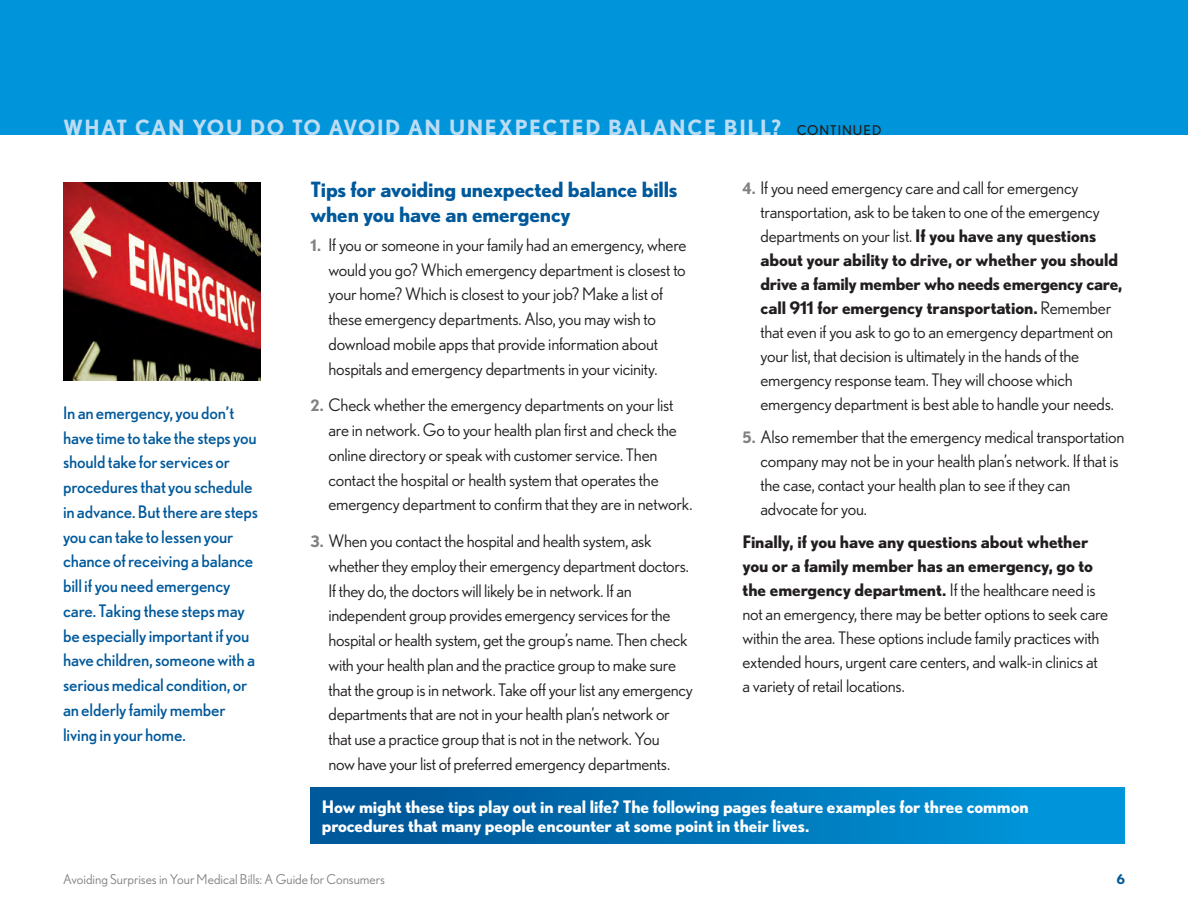
<style>
.page{position:relative;width:1188px;height:918px;background:#fff}
.page>*{position:absolute;margin:0;border:0;box-sizing:border-box;transform-origin:0 0}
.t1{font:700 21px/24.8px "Nobel";letter-spacing:-.01em;color:#00599b}
.t2{font:700 21px "Nobel";letter-spacing:.075em;color:#bcdcf4}
.t3{font:17.25px/24.8px "Nobel";letter-spacing:-.015em;color:#221e1f}
.t4{font:17.25px/24.8px "Nobel";letter-spacing:-.01em;color:#00599b}
.t5{font:700 17.25px/19.5px "Nobel";letter-spacing:-.01em;color:#fff}
.t6{font:13.5px "Nobel";color:#808284}
.t7{font:700 13.5px "Nobel";color:#00599b}
.s1{font-weight:400;font-size:13.5px;color:#221e1f}
.s2{font-weight:700;font-size:15.75px;color:#808284}
.s3{font-weight:700}
</style>
<div class="page">
<div style="left:0;top:0;width:1188px;height:135px;background:#0095da"></div>
<img style="left:63px;top:182px;width:198px;height:198px">
<div style="left:310px;top:788px;width:815px;height:56px;background:linear-gradient(to right,#005192,#0099de)"></div>
<p class="t2" style="left:63px;top:115px;width:820px">WHAT CAN YOU DO TO AVOID AN UNEXPECTED BALANCE BILL? <span class="s1">CONTINUED</span></p>
<p class="t4" style="left:63px;top:400px;width:197px">In an emergency, you don’t have time to take the steps you should take for services or procedures that you schedule in advance. But there are steps you can take to lessen your chance of receiving a balance bill if you need emergency care. Taking these steps may be especially important if you have children, someone with a serious medical condition, or an elderly family member living in your home.</p>
<p class="t1" style="left:310px;top:176px;width:369px">Tips for avoiding unexpected balance bills when you have an emergency</p>
<p class="t3" style="left:328px;top:232px;width:360px;text-indent:-18px"><span class="s2">1.</span> If you or someone in your family had an emergency, where would you go? Which emergency department is closest to your home? Which is closest to your job? Make a list of these emergency departments. Also, you may wish to download mobile apps that provide information about hospitals and emergency departments in your vicinity.</p>
<p class="t3" style="left:328px;top:393px;width:365px;text-indent:-18px"><span class="s2">2.</span> Check whether the emergency departments on your list are in network. Go to your health plan first and check the online directory or speak with customer service. Then contact the hospital or health system that operates the emergency department to confirm that they are in network.</p>
<p class="t3" style="left:328px;top:528px;width:366px;text-indent:-18px"><span class="s2">3.</span> When you contact the hospital and health system, ask whether they employ their emergency department doctors.<br>If they do, the doctors will likely be in network. If an independent group provides emergency services for the hospital or health system, get the group’s name. Then check with your health plan and the practice group to make sure that the group is in network. Take off your list any emergency departments that are not in your health plan’s network or that use a practice group that is not in the network. You<br>now have your list of preferred emergency departments.</p>
<p class="t3" style="left:760px;top:175px;width:364px;line-height:24px;text-indent:-18px"><span class="s2">4.</span> If you need emergency care and call for emergency transportation, ask to be taken to one of the emergency departments on your list. <span class="s3">If you have any questions about your ability to drive, or whether you should drive a family member who needs emergency care, call 911 for emergency transportation.</span> Remember that even if you ask to go to an emergency department on your list, that decision is ultimately in the hands of the emergency response team. They will choose which emergency department is best able to handle your needs.</p>
<p class="t3" style="left:760px;top:424px;width:365px;line-height:24px;text-indent:-18px"><span class="s2">5.</span> Also remember that the emergency medical transportation company may not be in your health plan’s network. If that is the case, contact your health plan to see if they can advocate for you.</p>
<p class="t3" style="left:743px;top:529px;width:367px;line-height:24px"><span class="s3">Finally, if you have any questions about whether you or a family member has an emergency, go to the emergency department.</span> If the healthcare need is not an emergency, there may be better options to seek care within the area. These options include family practices with extended hours, urgent care centers, and walk-in clinics at a variety of retail locations.</p>
<p class="t5" style="left:322px;top:796px;width:709px">How might these tips play out in real life? The following pages feature examples for three common procedures that many people encounter at some point in their lives.</p>
<p class="t6" style="left:63px;top:871px;width:323px">Avoiding Surprises in Your Medical Bills: A Guide for Consumers</p>
<p class="t7" style="left:1117px;top:871px;width:10px">6</p>
</div>
